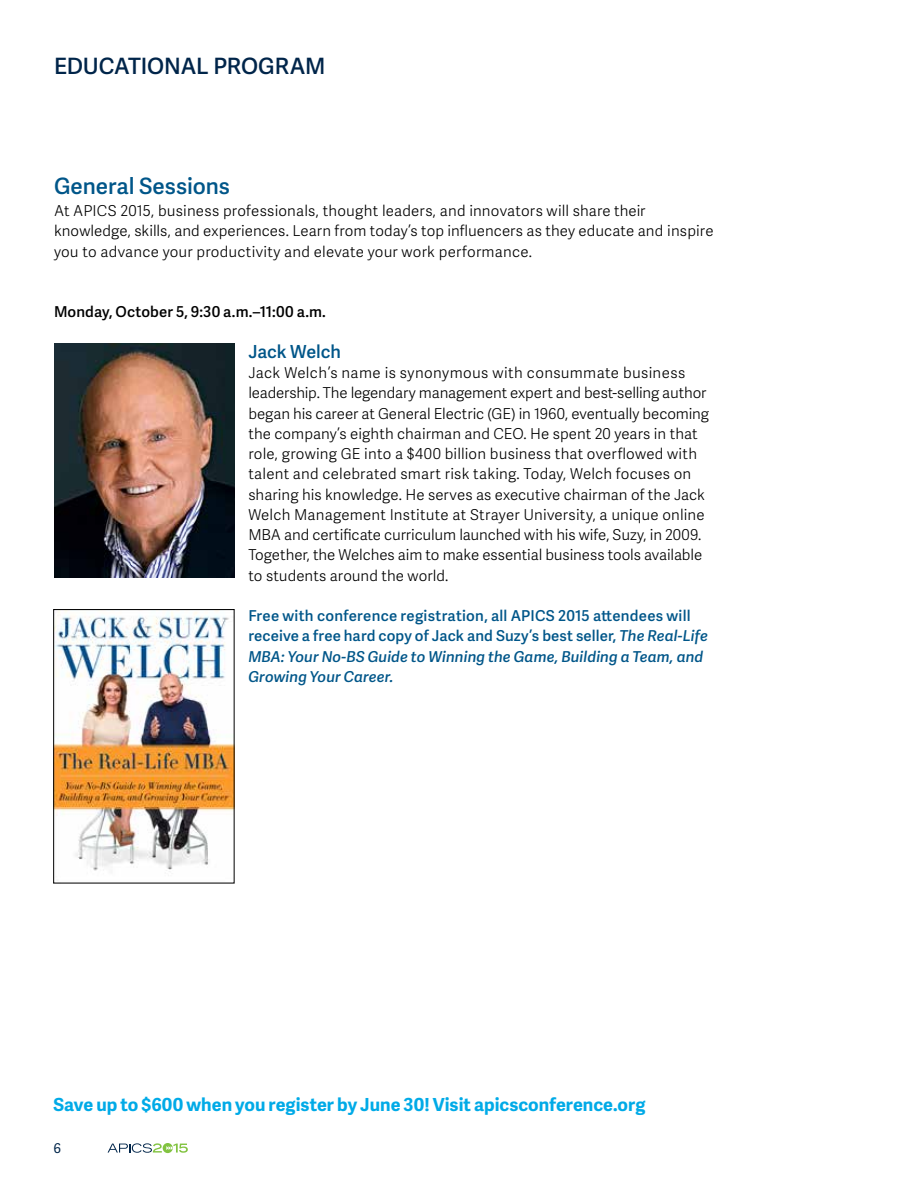
<style>
.page{position:relative;width:918px;height:1188px;background:#fff}
.page>*{position:absolute;margin:0;border:0;box-sizing:border-box;transform-origin:0 0}
.t1{font:600 22.5px "Adelle Sans";letter-spacing:-.005em;color:#00254a}
.t2{font:600 22.5px "Adelle Sans";color:#005689}
.t3{font:700 18px "Adelle Sans";color:#00aae7}
.t4{font:600 18px "Adelle Sans";letter-spacing:-.01em;color:#005689}
.t5{font:300 15px/20.2px "Adelle Sans";letter-spacing:.005em;color:#000}
.t6{font:600 15px/20.2px "Adelle Sans";letter-spacing:.01em;color:#005689}
.t7{font:600 15px "Adelle Sans";letter-spacing:.015em;color:#000}
.t8{font:13.5px "Adelle Sans";color:#00254a}
.s1{font-style:italic}
</style>
<div class="page">
<svg style="left:108px;top:1143px;width:80px;height:10px"></svg>
<img style="left:54px;top:343px;width:181px;height:234px">
<img style="left:55px;top:611px;width:177px;height:270px">
<div style="left:53px;top:609px;width:181px;height:274px;border:1px solid #000"></div>
<h1 class="t1" style="left:54px;top:50px;width:273px">Educational Prog ram</h1>
<h1 class="t2" style="left:54px;top:170px;width:178px">General Sessions</h1>
<p class="t5" style="left:54px;top:200px;width:661px">At APICS 2015, business professionals, thought leaders, and innovators will share their knowledge, skills, and experiences. Learn from today’s top influencers as they educate and inspire you to advance your productivity and elevate your work performance.</p>
<p class="t7" style="left:54px;top:301px;width:273px">M onday, October 5, 9:30 a.m.–11:00 a.m.</p>
<p class="t4" style="left:248px;top:338px;width:94px">Jack Welch</p>
<p class="t5" style="left:248px;top:362px;width:462px">Jack Welch’s name is synonymous with consummate business leadership. The legendary management expert and best-selling author began his career at General Electric (GE) in 1960, eventually becoming the company’s eighth chairman and CEO. He spent 20 years in that role, growing GE into a $400 billion business that overflowed with talent and celebrated smart risk taking. Today, Welch focuses on sharing his knowledge. He serves as executive chairman of the Jack Welch Management Institute at Strayer University, a unique online MBA and certificate curriculum launched with his wife, Suzy, in 2009.<br>Together, the Welches aim to make essential business tools available to students around the world.</p>
<p class="t6" style="left:248px;top:605px;width:461px">Free with conference registration, all APICS 2015 attendees will receive a free hard copy of Jack and Suzy’s best seller, <span class="s1">The Real-Life MBA: Your No-BS Guide to Winning the Game, Building a Team, and Growing Your Career.</span></p>
<p class="t3" style="left:53px;top:1092px;width:594px">Save up to $600 when you register by June 30! Visit apicsconference.org</p>
<p class="t8" style="left:53px;top:1138px;width:9px">6</p>
</div>
